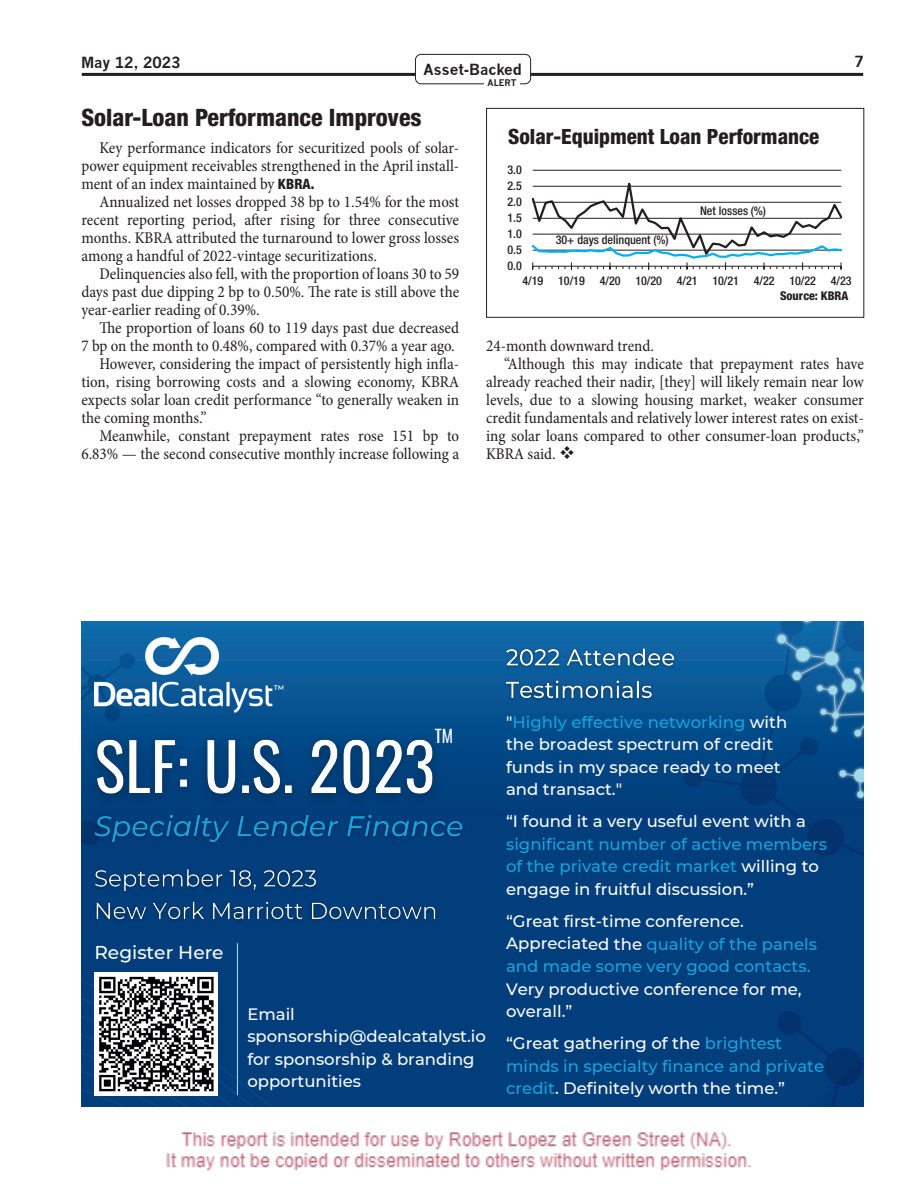
<style>
.page{position:relative;width:918px;height:1188px;background:#fff}
.page>*{position:absolute;margin:0;border:0;box-sizing:border-box;transform-origin:0 0}
.t1{font:800 condensed 24px "Helvetica Neue LT Std";color:#231f20}
.t2{font:800 condensed 21px "Helvetica Neue LT Std";color:#231f20}
.t3{font:500 18.6px "Montserrat";color:#fdfdfd}
.t4{font:17.25px "Oswald";color:#fff}
.t5{font:condensed 16.5px/18px "Minion Pro";letter-spacing:-.005em;color:#231f20;text-align:justify}
.t6{font:500 16.5px/22.5px "Montserrat";color:#17a3dd}
.t7{font:500 16.5px/22.5px "Montserrat";color:#fff}
.t8{font:500 16.5px/22.5px "Montserrat";color:#fdfdfd}
.t9{font:700 15px "News Gothic";color:#231f20}
.t10{font:500 condensed 12px "Helvetica Neue LT Std";color:#231f20}
.t11{font:800 condensed 12px "Helvetica Neue LT Std";color:#231f20}
.t12{font:700 9px "News Gothic";color:#231f20}
.s1{font-family:"Helvetica Neue LT Std";font-weight:800;font-size:14.25px}
.s2{color:#17a3dd}
.s3{color:#fff}
</style>
<div class="page">
<img style="left:81px;top:53px;width:784px;height:1118px">
<p class="t9" style="left:81px;top:53px;width:101px">May 12, 2023</p>
<p class="t9" style="left:855px;top:52px;width:11px">7</p>
<p class="t9" style="left:424px;top:60px;width:100px">Asset-Backed</p>
<p class="t12" style="left:488px;top:77px;width:30px">ALERT</p>
<h1 class="t1" style="left:81px;top:103px;width:342px">Solar-Loan Performance Improves</h1>
<p class="t5" style="left:81px;top:139px;width:379px;text-indent:18px">Key performance indicators for securitized pools of solar&shy;power equipment receivables strengthened in the April install&shy;ment of an index maintained by <span class="s1">KBRA.</span></p>
<p class="t5" style="left:81px;top:193px;width:379px;text-indent:18px">Annualized net losses dropped 38 bp to 1.54% for the most recent reporting period, after rising for three consecutive months. KBRA attributed the turnaround to lower gross losses among a handful of 2022-vintage securitizations.</p>
<p class="t5" style="left:81px;top:265px;width:379px;text-indent:18px">Delinquencies also fell, with the proportion of loans 30 to 59 days past due dipping 2 bp to 0.50%. The rate is still above the year-earlier reading of 0.39%.</p>
<p class="t5" style="left:99px;top:319px;width:361px">The proportion of loans 60 to 119 days past due decreased</p>
<p class="t5" style="left:81px;top:337px;width:375px">7 bp on the month to 0.48%, compared with 0.37% a year ago.</p>
<p class="t5" style="left:99px;top:355px;width:361px">However, considering the impact of persistently high infla-</p>
<p class="t5" style="left:81px;top:373px;width:379px">tion, rising borrowing costs and a slowing economy, KBRA</p>
<p class="t5" style="left:81px;top:391px;width:379px">expects solar loan credit performance “to generally weaken in</p>
<p class="t5" style="left:81px;top:409px;width:127px">the coming months.”</p>
<p class="t5" style="left:99px;top:427px;width:361px">Meanwhile, constant prepayment rates rose 151 bp to</p>
<p class="t5" style="left:81px;top:445px;width:379px">6.83% — the second consecutive monthly increase following a</p>
<p class="t2" style="left:508px;top:124px;width:313px">Solar-Equipment Loan Performance</p>
<p class="t10" style="left:508px;top:163px;width:16px">3.0</p>
<p class="t10" style="left:508px;top:179px;width:16px">2.5</p>
<p class="t10" style="left:508px;top:195px;width:16px">2.0</p>
<p class="t10" style="left:508px;top:211px;width:16px">1.5</p>
<p class="t10" style="left:508px;top:227px;width:16px">1.0</p>
<p class="t10" style="left:508px;top:243px;width:16px">0.5</p>
<p class="t10" style="left:508px;top:259px;width:16px">0.0</p>
<p class="t10" style="left:556px;top:233px;width:114px">30+ days delinquent (%)</p>
<p class="t10" style="left:700px;top:203px;width:67px">Net losses (%)</p>
<p class="t10" style="left:522px;top:274px;width:331px">4/19 10/19 4/20 10/20 4/21 10/21 4/22 10/22 4/23</p>
<p class="t11" style="left:780px;top:289px;width:70px">Source: KBRA</p>
<p class="t5" style="left:486px;top:337px;width:169px">24-month downward trend.</p>
<p class="t5" style="left:504px;top:355px;width:361px">“Although this may indicate that prepayment rates have</p>
<p class="t5" style="left:486px;top:373px;width:379px">already reached their nadir, [they] will likely remain near low</p>
<p class="t5" style="left:486px;top:391px;width:379px">levels, due to a slowing housing market, weaker consumer</p>
<p class="t5" style="left:486px;top:409px;width:379px">credit fundamentals and relatively lower interest rates on exist-</p>
<p class="t5" style="left:486px;top:427px;width:379px">ing solar loans compared to other consumer-loan products,”</p>
<p class="t5" style="left:486px;top:445px;width:90px">KBRA said. ❖</p>
<p class="t4" style="left:435px;top:721px;width:20px">TM</p>
<p class="t7" style="left:506px;top:710px;width:283px">"<span class="s2">Highly effective networking</span> with the broadest spectrum of credit funds in my space ready to meet and transact."</p>
<p class="t3" style="left:94px;top:940px;width:131px">Register Here</p>
<p class="t8" style="left:247px;top:1002px;width:240px">Email sponsorship@dealcatalyst.io for sponsorship &amp; branding opportunities</p>
<p class="t7" style="left:506px;top:810px;width:301px">“I found it a very useful event with a</p>
<p class="t6" style="left:506px;top:832px;width:323px">significant number of active members of the private credit market <span class="s3">willing to engage in fruitful discussion.”</span></p>
<p class="t6" style="left:506px;top:909px;width:313px"><span class="s3">“Great first-time conference.<br>Appreciated the</span> quality of the panels and made some very good contacts.</p>
<p class="t7" style="left:506px;top:977px;width:297px">Very productive conference for me, overall.”</p>
<p class="t6" style="left:506px;top:1031px;width:320px"><span class="s3">“Great gathering of the</span> brightest minds in specialty finance and private credit<span class="s3">. Definitely worth the time.”</span></p>
</div>
